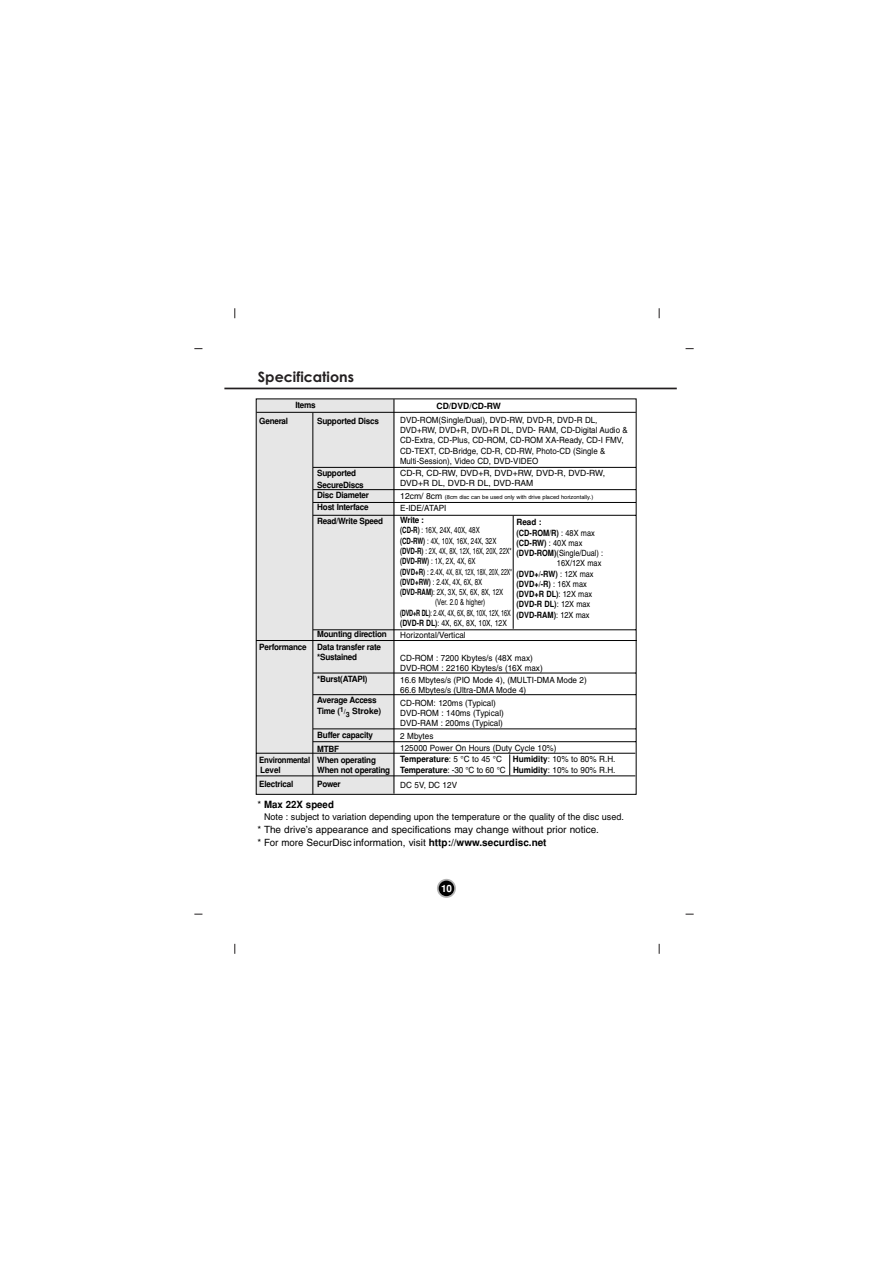
<style>
.page{position:relative;width:893px;height:1263px;background:#fff}
.page>*{position:absolute;margin:0;border:0;box-sizing:border-box;transform-origin:0 0}
.t1{font:700 14.25px "Century Gothic";color:#231f20}
.t2{font:10.05px/13.2px "Helvetica";color:#000}
.t3{font:700 10.05px "Helvetica";color:#000}
.t4{font:700 10.05px "Helvetica";color:#fff}
.t5{font:9.3px "Helvetica";color:#000}
.t6{font:8.55px/10.2px "Helvetica";color:#000;scale:.95 1}
.t7{font:700 8.55px/13px "Helvetica";letter-spacing:-.03em;color:#000;scale:.95 1}
.t8{font:8.55px/10.2px "Helvetica";color:#000;scale:.94 1}
.t9{font:8.55px "Helvetica";color:#000;scale:.72 1}
.t10{font:700 8.55px "Helvetica";letter-spacing:-.03em;color:#000;scale:.86 1}
.t11{font:8.55px/10.2px "Helvetica";color:#000}
.t12{font:700 8.55px/10.2px "Helvetica";letter-spacing:-.03em;color:#000;scale:.91 1}
.t13{font:8.55px "Helvetica";letter-spacing:-.02em;color:#000;scale:.65 1}
.t14{font:8.55px "Helvetica";color:#000;scale:.86 1}
.t15{font:8.55px "Helvetica";color:#000;scale:.8 1}
.t16{font:700 8.55px "Helvetica";letter-spacing:-.03em;color:#000}
.t17{font:5.7px "Helvetica";color:#000}
.s1{font-size:7.2px}
.s2{font-size:8.55px}
.s3{font-weight:700}
.s4{font-weight:400}
</style>
<div class="page">
<hr style="left:224px;top:388px;width:452px;height:1px;background:#231f20">
<svg style="left:437px;top:879px;width:19px;height:19px"></svg>
<div style="left:438px;top:881px;width:16px;height:15px;background:#000;border-radius:50%"></div>
<svg style="left:255px;top:398px;width:382px;height:397px"></svg>
<hr style="left:513px;top:516px;width:1px;height:113px;background:#000">
<h1 class="t1" style="left:258px;top:372px;width:98px">Specifications</h1>
<p class="t7" style="left:295px;top:400px;width:23px">Items</p>
<p class="t7" style="left:259px;top:415px;width:32px">General</p>
<p class="t7" style="left:317px;top:415px;width:66px">Supported Discs</p>
<p class="t7" style="left:317px;top:468px;width:50px;line-height:11.4px">Supported<br>SecureDiscs</p>
<p class="t7" style="left:317px;top:489px;width:71px">Disc Diameter<br>Host Interface<br>Read/Write Speed</p>
<p class="t7" style="left:259px;top:629px;width:136px;line-height:12.3px;text-indent:58px">Mounting direction<br>Performance Data transfer rate</p>
<p class="t7" style="left:317px;top:651px;width:44px">*Sustained</p>
<p class="t7" style="left:317px;top:674px;width:54px">*Burst(ATAPI)</p>
<p class="t7" style="left:317px;top:695px;width:69px;line-height:11.6px">Average Access<br>Time (<sup>1</sup><span class="s1">/</span><sub>3</sub> Stroke)</p>
<p class="t7" style="left:317px;top:730px;width:60px">Buffer capacity<br>MTBF</p>
<p class="t12" style="left:317px;top:756px;width:82px;text-indent:-58px">Environmental When operating<br>When not operating</p>
<p class="t7" style="left:259px;top:778px;width:37px">Electrical</p>
<p class="t7" style="left:317px;top:778px;width:26px">Power</p>
<p class="t7" style="left:260px;top:764px;width:23px">Level</p>
<p class="t16" style="left:436px;top:403px;width:66px">CD/DVD/CD-RW</p>
<p class="t8" style="left:400px;top:416px;width:244px">DVD-ROM(Single/Dual), DVD-RW, DVD-R, DVD-R DL, DVD+RW, DVD+R, DVD+R DL, DVD- RAM, CD-Digital Audio &amp; CD-Extra, CD-Plus, CD-ROM, CD-ROM XA-Ready, CD-I FMV, CD-TEXT, CD-Bridge, CD-R, CD-RW, Photo-CD (Single &amp; Multi-Session), Video CD, DVD-VIDEO</p>
<p class="t11" style="left:400px;top:469px;width:207px">CD-R, CD-RW, DVD+R, DVD+RW, DVD-R, DVD-RW,<br>DVD+R DL, DVD-R DL, DVD-RAM</p>
<p class="t17" style="left:400px;top:495px;width:195px"><span class="s2">12cm/ 8cm</span> (8cm disc can be used only with drive placed horizontally.)</p>
<p class="t6" style="left:400px;top:504px;width:50px">E-IDE/ATAPI</p>
<p class="t7" style="left:400px;top:515px;width:26px">Write :</p>
<p class="t9" style="left:400px;top:527px;width:112px"><span class="s3">(CD-R)</span> : 16X, 24X, 40X, 48X</p>
<p class="t9" style="left:400px;top:538px;width:135px"><span class="s3">(CD-RW)</span> : 4X, 10X, 16X, 24X, 32X</p>
<p class="t9" style="left:400px;top:548px;width:157px"><span class="s3">(DVD-R)</span> : 2X, 4X, 8X, 12X, 16X, 20X, 22X*</p>
<p class="t9" style="left:400px;top:558px;width:107px"><span class="s3">(DVD-RW)</span> : 1X, 2X, 4X, 6X</p>
<p class="t9" style="left:400px;top:568px;width:157px"><span class="s3">(DVD+R)</span> : 2.4X, 4X, 8X, 12X, 18X, 20X, 22X*</p>
<p class="t9" style="left:400px;top:579px;width:116px"><span class="s3">(DVD+RW)</span> : 2.4X, 4X, 6X, 8X</p>
<p class="t9" style="left:400px;top:589px;width:145px"><span class="s3">(DVD-RAM)</span>: 2X, 3X, 5X, 6X, 8X, 12X</p>
<p class="t9" style="left:435px;top:599px;width:71px">(Ver. 2.0 &amp; higher)</p>
<p class="t13" style="left:400px;top:609px;width:172px"><span class="s3">(DVD+R DL)</span>: 2.4X, 4X, 6X, 8X, 10X, 12X, 16X</p>
<p class="t15" style="left:400px;top:620px;width:135px"><span class="s3">(DVD-R DL)</span>: 4X, 6X, 8X, 10X, 12X</p>
<p class="t6" style="left:400px;top:631px;width:70px">Horizontal/Vertical</p>
<p class="t6" style="left:400px;top:653px;width:151px">CD-ROM : 7200 Kbytes/s (48X max)<br>DVD-ROM : 22160 Kbytes/s (16X max)</p>
<p class="t6" style="left:400px;top:676px;width:198px">16.6 Mbytes/s (PIO Mode 4), (MULTI-DMA Mode 2)<br>66.6 Mbytes/s (Ultra-DMA Mode 4)</p>
<p class="t6" style="left:400px;top:698px;width:111px">CD-ROM: 120ms (Typical)<br>DVD-ROM : 140ms (Typical)<br>DVD-RAM : 200ms (Typical)</p>
<p class="t6" style="left:400px;top:731px;width:166px;line-height:11.6px">2 Mbytes<br>125000 Power On Hours (Duty Cycle 10%)<br><span class="s3">Temperature</span>: 5 °C to 45 °C</p>
<p class="t7" style="left:516px;top:517px;width:28px">Read :</p>
<p class="t10" style="left:516px;top:530px;width:92px">(CD-ROM/R) <span class="s4">: 48X max</span></p>
<p class="t10" style="left:516px;top:540px;width:78px">(CD-RW) <span class="s4">: 40X max</span></p>
<p class="t14" style="left:516px;top:550px;width:102px"><span class="s3">(DVD-ROM)</span>(Single/Dual) :</p>
<p class="t14" style="left:557px;top:560px;width:53px">16X/12X max</p>
<p class="t10" style="left:516px;top:571px;width:91px">(DVD+/-RW) <span class="s4">: 12X max</span></p>
<p class="t10" style="left:516px;top:581px;width:83px">(DVD+/-R) <span class="s4">: 16X max</span></p>
<p class="t10" style="left:516px;top:591px;width:89px">(DVD+R DL)<span class="s4">: 12X max</span></p>
<p class="t10" style="left:516px;top:601px;width:87px">(DVD-R DL)<span class="s4">: 12X max</span></p>
<p class="t10" style="left:516px;top:612px;width:87px">(DVD-RAM)<span class="s4">: 12X max</span></p>
<p class="t6" style="left:400px;top:755px;width:228px;text-align:right"><span class="s3">Humidity</span>: 10% to 80% R.H.<br><span class="s3">Temperature</span>: -30 °C to 60 °C <span class="s3">Humidity</span>: 10% to 90% R.H.</p>
<p class="t6" style="left:400px;top:781px;width:61px">DC 5V, DC 12V</p>
<p class="t3" style="left:257px;top:801px;width:78px"><span class="s4">*</span> Max 22X speed</p>
<p class="t5" style="left:264px;top:813px;width:361px">Note : subject to variation depending upon the temperature or the quality of the disc used.</p>
<p class="t2" style="left:257px;top:824px;width:343px">* The drive’s appearance and specifications may change without prior notice. * For more SecurDisc information, visit <span class="s3">http://www.securdisc.net</span></p>
<p class="t4" style="left:441px;top:884px;width:13px">10</p>
</div>
